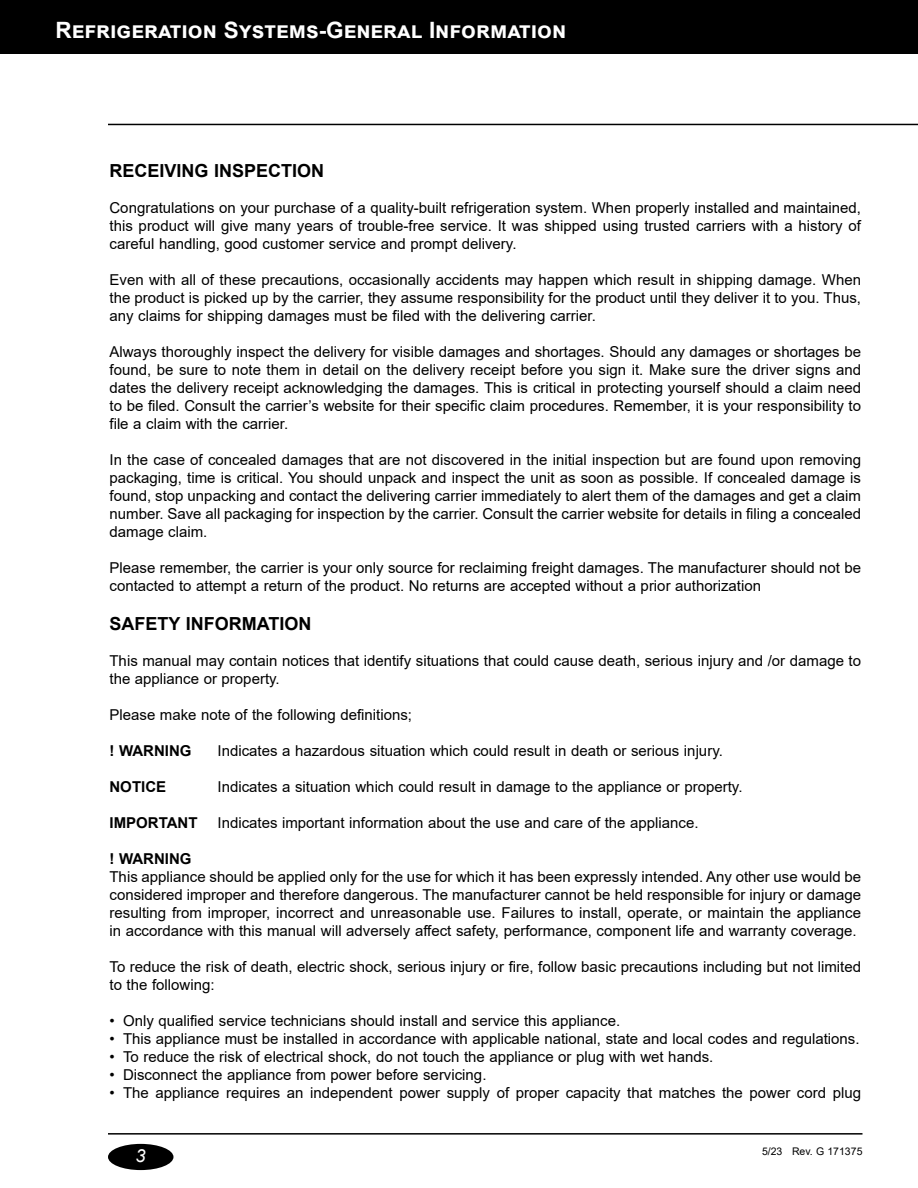
<style>
.page{position:relative;width:918px;height:1188px;background:#fff}
.page>*{position:absolute;margin:0;border:0;box-sizing:border-box;transform-origin:0 0}
.t1{font:700 22.5px "Arial";color:#fff}
.t2{font:700 18px "Arial";color:#000}
.t3{font:italic 18px "Arial";color:#fff}
.t4{font:15px/18px "Arial";color:#000;text-align:justify}
.t5{font:700 15px "Arial";color:#000}
.t6{font:10.5px "Arial";color:#000}
</style>
<div class="page">
<hr style="left:108px;top:1133px;width:754px;height:2px;background:#000">
<div style="left:0;top:0;width:918px;height:54px;background:#000"></div>
<div style="left:108px;top:1144px;width:65px;height:26px;background:#000;border-radius:50%"></div>
<hr style="left:108px;top:124px;width:810px;height:1px;background:#000">
<h1 class="t1" style="left:56px;top:14px;width:512px">Refrigeration Systems-General Information</h1>
<p class="t2" style="left:110px;top:158px;width:216px">RECEIVING INSPECTION</p>
<p class="t4" style="left:110px;top:198px;width:753px">Congratulations on your purchase of a quality-built refrigeration system. When properly installed and maintained, this product will give many years of trouble-free service. It was shipped using trusted carriers with a history of careful handling, good customer service and prompt delivery.</p>
<p class="t4" style="left:110px;top:270px;width:753px">Even with all of these precautions, occasionally accidents may happen which result in shipping damage. When the product is picked up by the carrier, they assume responsibility for the product until they deliver it to you. Thus, any claims for shipping damages must be filed with the delivering carrier.</p>
<p class="t4" style="left:110px;top:342px;width:753px">Always thoroughly inspect the delivery for visible damages and shortages. Should any damages or shortages be found, be sure to note them in detail on the delivery receipt before you sign it. Make sure the driver signs and dates the delivery receipt acknowledging the damages. This is critical in protecting yourself should a claim need to be filed. Consult the carrier’s website for their specific claim procedures. Remember, it is your responsibility to file a claim with the carrier.</p>
<p class="t4" style="left:110px;top:450px;width:753px">In the case of concealed damages that are not discovered in the initial inspection but are found upon removing packaging, time is critical. You should unpack and inspect the unit as soon as possible. If concealed damage is found, stop unpacking and contact the delivering carrier immediately to alert them of the damages and get a claim number. Save all packaging for inspection by the carrier. Consult the carrier website for details in filing a concealed damage claim.</p>
<p class="t4" style="left:110px;top:558px;width:753px">Please remember, the carrier is your only source for reclaiming freight damages. The manufacturer should not be contacted to attempt a return of the product. No returns are accepted without a prior authorization</p>
<p class="t2" style="left:110px;top:611px;width:203px">SAFETY INFORMATION</p>
<p class="t4" style="left:110px;top:652px;width:753px">This manual may contain notices that identify situations that could cause death, serious injury and /or damage to the appliance or property.</p>
<p class="t4" style="left:110px;top:706px;width:304px">Please make note of the following definitions;</p>
<p class="t5" style="left:110px;top:740px;width:84px">! WARNING</p>
<p class="t4" style="left:218px;top:742px;width:507px">Indicates a hazardous situation which could result in death or serious injury.</p>
<p class="t5" style="left:110px;top:776px;width:58px">NOTICE</p>
<p class="t4" style="left:218px;top:778px;width:527px">Indicates a situation which could result in damage to the appliance or property.</p>
<p class="t5" style="left:110px;top:812px;width:90px">IMPORTANT</p>
<p class="t4" style="left:218px;top:814px;width:483px">Indicates important information about the use and care of the appliance.</p>
<p class="t5" style="left:110px;top:848px;width:84px">! WARNING</p>
<p class="t4" style="left:110px;top:868px;width:753px">This appliance should be applied only for the use for which it has been expressly intended. Any other use would be considered improper and therefore dangerous. The manufacturer cannot be held responsible for injury or damage resulting from improper, incorrect and unreasonable use. Failures to install, operate, or maintain the appliance in accordance with this manual will adversely affect safety, performance, component life and warranty coverage.</p>
<p class="t4" style="left:110px;top:958px;width:753px">To reduce the risk of death, electric shock, serious injury or fire, follow basic precautions including but not limited to the following:</p>
<p class="t4" style="left:110px;top:1012px;width:512px">• Only qualified service technicians should install and service this appliance.</p>
<p class="t4" style="left:110px;top:1030px;width:752px">• This appliance must be installed in accordance with applicable national, state and local codes and regulations.</p>
<p class="t4" style="left:110px;top:1048px;width:605px">• To reduce the risk of electrical shock, do not touch the appliance or plug with wet hands.</p>
<p class="t4" style="left:110px;top:1066px;width:379px">• Disconnect the appliance from power before servicing.</p>
<p class="t4" style="left:110px;top:1084px;width:753px">• The appliance requires an independent power supply of proper capacity that matches the power cord plug</p>
<p class="t3" style="left:136px;top:1144px;width:12px">3</p>
<p class="t6" style="left:762px;top:1144px;width:102px">5/23 Rev. G 171375</p>
</div>
